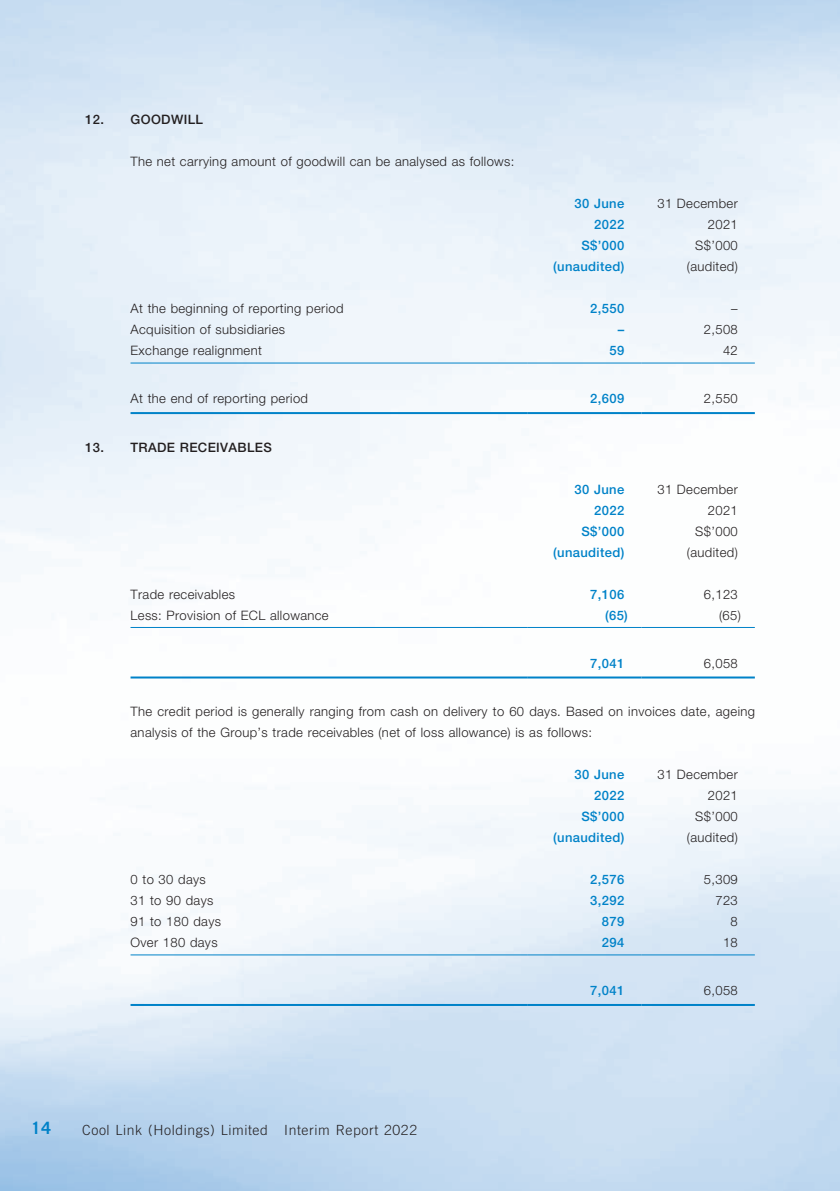
<style>
.page{position:relative;width:840px;height:1191px;background:#fff}
.page>*{position:absolute;margin:0;border:0;box-sizing:border-box;transform-origin:0 0}
.t1{font:700 17px "Trade Gothic LT Std";color:#0082c8}
.t2{font:300 14px "Trade Gothic LT Std";letter-spacing:.04em;color:#231f20}
.t3{font:300 13px/21px "Helvetica Neue LT Std";letter-spacing:.03em;color:#231f20;text-align:right}
.t4{font:500 13px/21px "Helvetica Neue LT Std";letter-spacing:.03em;color:#0082c8;text-align:right}
.t5{font:500 13px "Helvetica Neue LT Std";letter-spacing:.03em;color:#231f20}
</style>
<div class="page">
<img style="left:0;top:0;width:839px;height:1191px">
<hr style="left:130px;top:362px;width:397px;height:1px;background:#0082c8">
<hr style="left:527px;top:362px;width:114px;height:1px;background:#0082c8">
<hr style="left:641px;top:362px;width:113px;height:1px;background:#0082c8">
<hr style="left:130px;top:412px;width:397px;height:2px;background:#0082c8">
<hr style="left:527px;top:412px;width:114px;height:2px;background:#0082c8">
<hr style="left:641px;top:412px;width:113px;height:2px;background:#0082c8">
<hr style="left:130px;top:627px;width:397px;height:1px;background:#0082c8">
<hr style="left:527px;top:627px;width:114px;height:1px;background:#0082c8">
<hr style="left:641px;top:627px;width:113px;height:1px;background:#0082c8">
<hr style="left:130px;top:676px;width:397px;height:2px;background:#0082c8">
<hr style="left:527px;top:676px;width:114px;height:2px;background:#0082c8">
<hr style="left:641px;top:676px;width:113px;height:2px;background:#0082c8">
<hr style="left:130px;top:954px;width:397px;height:1px;background:#0082c8">
<hr style="left:527px;top:954px;width:114px;height:1px;background:#0082c8">
<hr style="left:641px;top:954px;width:113px;height:1px;background:#0082c8">
<hr style="left:130px;top:1004px;width:397px;height:2px;background:#0082c8">
<hr style="left:527px;top:1004px;width:114px;height:2px;background:#0082c8">
<hr style="left:641px;top:1004px;width:113px;height:2px;background:#0082c8">
<p class="t5" style="left:85px;top:112px;width:119px">12. GOODWILL</p>
<p class="t3" style="left:130px;top:151px;width:385px">The net carrying amount of goodwill can be analysed as follows:</p>
<p class="t4" style="left:574px;top:193px;width:51px">30 June<br>2022</p>
<p class="t3" style="left:657px;top:193px;width:82px">31 December<br>2021</p>
<p class="t4" style="left:581px;top:235px;width:44px">S$’000</p>
<p class="t3" style="left:694px;top:235px;width:44px">S$’000</p>
<p class="t4" style="left:553px;top:256px;width:73px">(unaudited)</p>
<p class="t3" style="left:686px;top:256px;width:52px">(audited)</p>
<p class="t3" style="left:130px;top:298px;width:214px">At the beginning of reporting period</p>
<p class="t4" style="left:590px;top:298px;width:35px">2,550</p>
<p class="t3" style="left:731px;top:298px;width:8px">–</p>
<p class="t3" style="left:130px;top:319px;width:156px">Acquisition of subsidiaries</p>
<p class="t4" style="left:617px;top:319px;width:8px">–</p>
<p class="t3" style="left:703px;top:319px;width:35px">2,508</p>
<p class="t3" style="left:130px;top:340px;width:133px">Exchange realignment</p>
<p class="t4" style="left:609px;top:340px;width:16px">59</p>
<p class="t3" style="left:722px;top:340px;width:16px">42</p>
<p class="t3" style="left:130px;top:388px;width:179px">At the end of reporting period</p>
<p class="t4" style="left:590px;top:388px;width:35px">2,609</p>
<p class="t3" style="left:703px;top:388px;width:35px">2,550</p>
<p class="t5" style="left:85px;top:439px;width:188px">13. TRADE RECEIVABLES</p>
<p class="t4" style="left:574px;top:478px;width:51px">30 June<br>2022</p>
<p class="t3" style="left:657px;top:478px;width:82px">31 December<br>2021</p>
<p class="t4" style="left:581px;top:520px;width:44px">S$’000</p>
<p class="t3" style="left:694px;top:520px;width:44px">S$’000</p>
<p class="t4" style="left:553px;top:541px;width:73px">(unaudited)</p>
<p class="t3" style="left:686px;top:541px;width:52px">(audited)</p>
<p class="t3" style="left:130px;top:583px;width:106px">Trade receivables</p>
<p class="t4" style="left:590px;top:583px;width:35px">7,106</p>
<p class="t3" style="left:703px;top:583px;width:35px">6,123</p>
<p class="t3" style="left:130px;top:604px;width:199px">Less: Provision of ECL allowance</p>
<p class="t4" style="left:604px;top:604px;width:24px">(65)</p>
<p class="t3" style="left:718px;top:604px;width:23px">(65)</p>
<p class="t4" style="left:590px;top:652px;width:35px">7,041</p>
<p class="t3" style="left:703px;top:652px;width:35px">6,058</p>
<p class="t3" style="left:130px;top:700px;width:625px;text-align:left">The credit period is generally ranging from cash on delivery to 60 days. Based on invoices date, ageing analysis of the Group’s trade receivables (net of loss allowance) is as follows:</p>
<p class="t4" style="left:574px;top:764px;width:51px">30 June<br>2022</p>
<p class="t3" style="left:657px;top:763px;width:82px">31 December<br>2021</p>
<p class="t4" style="left:581px;top:806px;width:44px">S$’000</p>
<p class="t3" style="left:694px;top:805px;width:44px">S$’000</p>
<p class="t4" style="left:553px;top:827px;width:73px">(unaudited)</p>
<p class="t3" style="left:686px;top:826px;width:52px">(audited)</p>
<p class="t3" style="left:130px;top:868px;width:77px">0 to 30 days</p>
<p class="t4" style="left:590px;top:869px;width:35px">2,576</p>
<p class="t3" style="left:703px;top:868px;width:35px">5,309</p>
<p class="t3" style="left:130px;top:889px;width:84px">31 to 90 days</p>
<p class="t4" style="left:590px;top:890px;width:35px">3,292</p>
<p class="t3" style="left:715px;top:889px;width:24px">723</p>
<p class="t3" style="left:130px;top:910px;width:92px">91 to 180 days</p>
<p class="t4" style="left:601px;top:911px;width:24px">879</p>
<p class="t3" style="left:730px;top:910px;width:9px">8</p>
<p class="t3" style="left:130px;top:931px;width:88px">Over 180 days</p>
<p class="t4" style="left:601px;top:932px;width:24px">294</p>
<p class="t3" style="left:722px;top:931px;width:16px">18</p>
<p class="t4" style="left:590px;top:980px;width:35px">7,041</p>
<p class="t3" style="left:703px;top:979px;width:35px">6,058</p>
<h1 class="t1" style="left:31px;top:1117px;width:21px">14</h1>
<p class="t2" style="left:82px;top:1121px;width:336px">Cool Link (Holdings) Limited Interim Report 2022</p>
</div>
